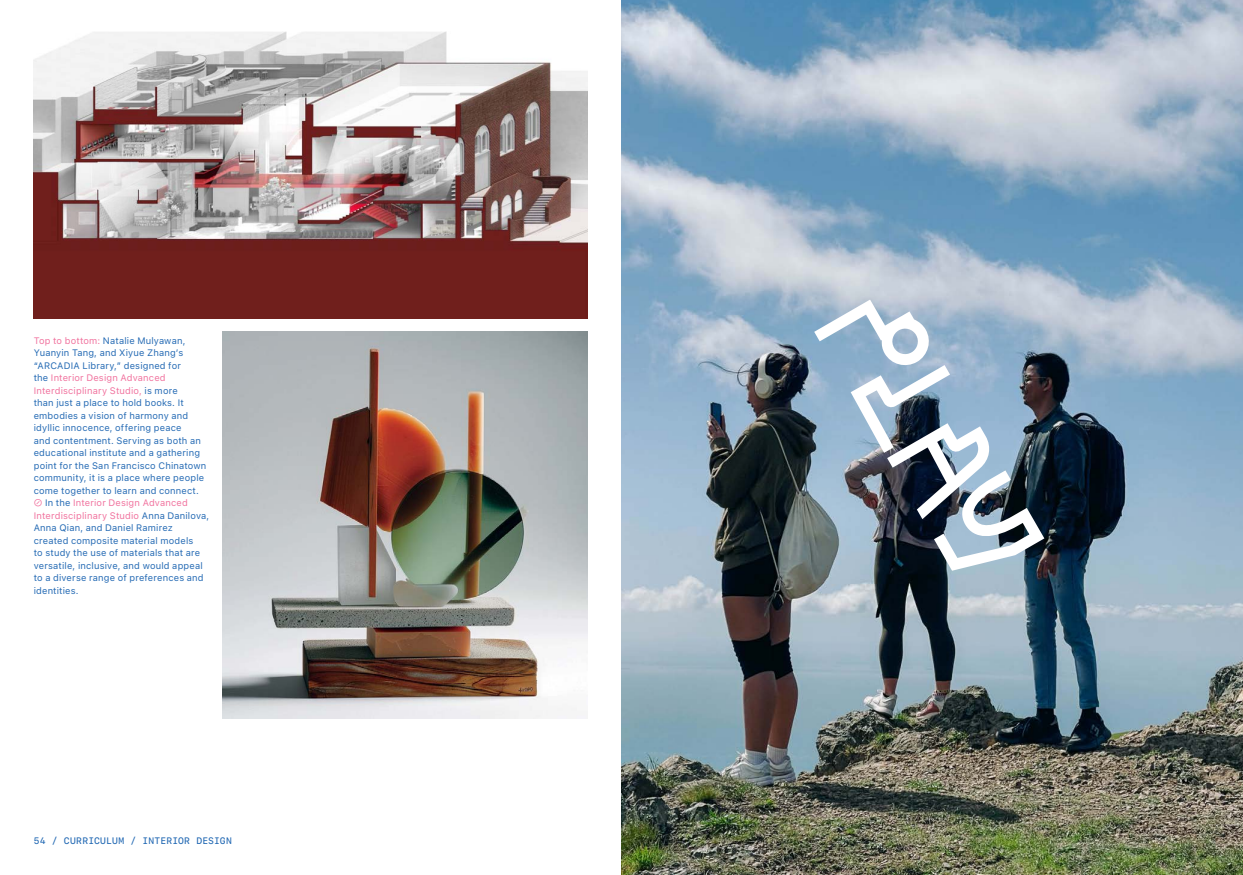
<style>
.page{position:relative;width:1243px;height:875px;background:#fff}
.page>*{position:absolute;margin:0;border:0;box-sizing:border-box;transform-origin:0 0}
.t1{font:137.5px "Dwelling I";color:#fff}
.t2{font:9.38px/12.5px "SF Pro Text";letter-spacing:.02em;color:#246ab4}
.t3{font:500 9.38px "SF Mono";letter-spacing:.02em;color:#246ab4}
.s1{color:#f1729e}
</style>
<div class="page">
<img style="left:621px;top:0;width:621px;height:875px">
<img style="left:34px;top:31px;width:554px;height:288px">
<img style="left:222px;top:331px;width:366px;height:388px">
<p class="t2" style="left:34px;top:334px;width:153px"><span class="s1">Top to bottom:</span> Natalie Mulyawan,<br>Yuanyin Tang, and Xiyue Zhang’s “ARCADIA Library,” designed for</p>
<p class="t2" style="left:34px;top:372px;width:177px">the <span class="s1">Interior Design Advanced Interdisciplinary Studio,</span> is more<br>than just a place to hold books. It embodies a vision of harmony and idyllic innocence, offering peace<br>and contentment. Serving as both an educational institute and a gathering point for the San Francisco Chinatown community, it is a place where people come together to learn and connect. <span class="s1">⊘</span> In the <span class="s1">Interior Design Advanced Interdisciplinary Studio</span> Anna Danilova, Anna Qian, and Daniel Ramirez created composite material models<br>to study the use of materials that are versatile, inclusive, and would appeal to a diverse range of preferences and identities.</p>
<p class="t3" style="left:34px;top:833px;width:200px">54 / CURRICULUM / INTERIOR DESIGN</p>
<h1 class="t1" style="left:909px;top:277px;width:300px;rotate:60deg">PLAY</h1>
</div>
